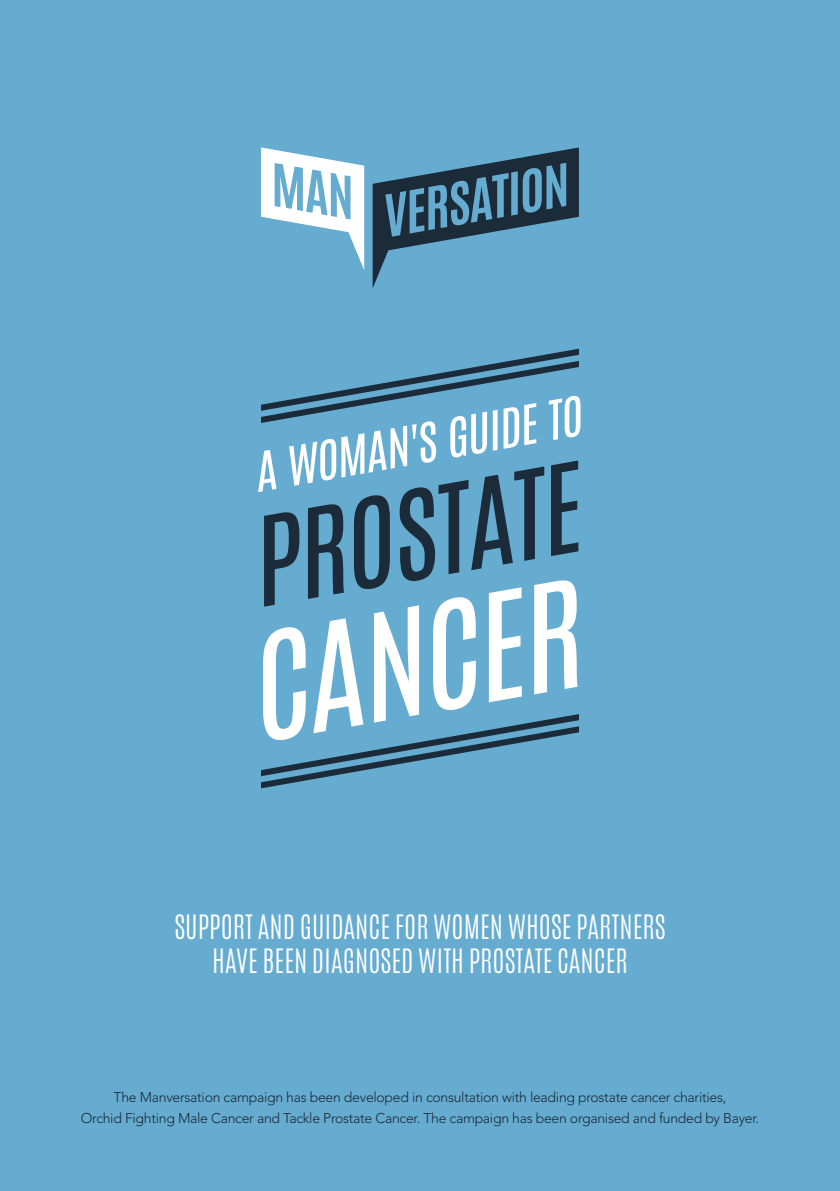
<style>
.page{position:relative;width:840px;height:1191px;background:#fff}
.page>*{position:absolute;margin:0;border:0;box-sizing:border-box;transform-origin:0 0}
.t1{font:italic 125.2px "Antonio";color:#fff}
.t2{font:italic 104px "Antonio";color:#1b2b39}
.t3{font:italic 46px "Antonio";color:#fff}
.t4{font:300 28px/33.6px "Antonio";color:#fff;text-align:center}
.t5{font:300 14px/21px "Avenir LT Std";letter-spacing:-.02em;color:#1b2b39;text-align:center}
</style>
<div class="page">
<div style="left:0;top:0;width:839px;height:1191px;background:#66acd0"></div>
<svg style="left:261px;top:714px;width:317px;height:75px"></svg>
<svg style="left:261px;top:147px;width:103px;height:123px"></svg>
<svg style="left:372px;top:147px;width:206px;height:141px"></svg>
<svg style="left:261px;top:349px;width:317px;height:74px"></svg>
<h3 class="t3" style="left:247px;top:440px;width:333px;rotate:-10deg">A WOMAN'S GUIDE TO</h3>
<h2 class="t2" style="left:235px;top:489px;width:333px;rotate:-10deg">PROSTATE</h2>
<h1 class="t1" style="left:230px;top:600px;width:335px;rotate:-10deg">CANCER</h1>
<h3 class="t4" style="left:174px;top:910px;width:492px">SUPPORT AND GUIDANCE FOR WOMEN WHOSE PARTNERS<br>HAVE BEEN DIAGNOSED WITH PROSTATE CANCER</h3>
<p class="t5" style="left:81px;top:1086px;width:679px">The Manversation campaign has been developed in consultation with leading prostate cancer charities,<br>Orchid Fighting Male Cancer and Tackle Prostate Cancer. The campaign has been organised and funded by Bayer.</p>
</div>
